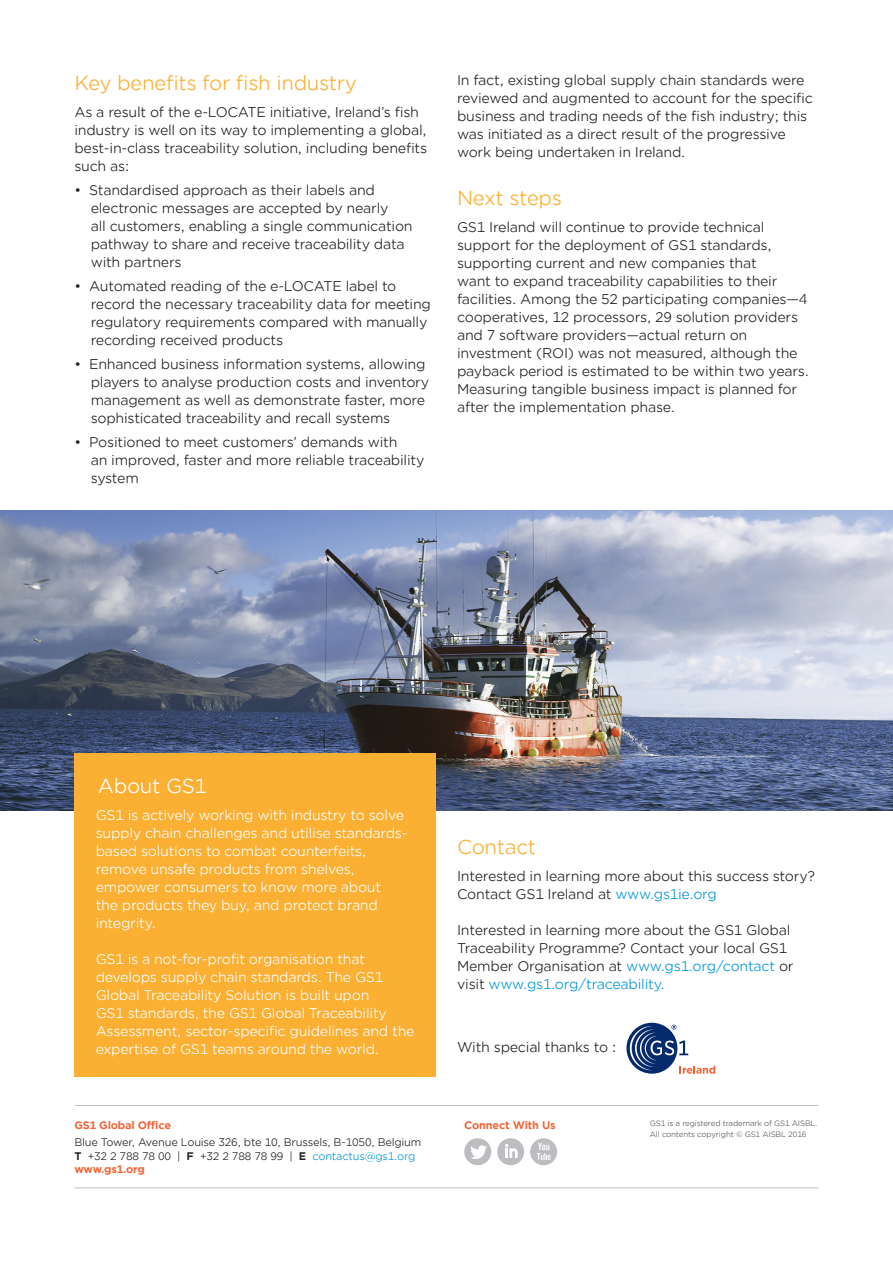
<style>
.page{position:relative;width:893px;height:1263px;background:#fff}
.page>*{position:absolute;margin:0;border:0;box-sizing:border-box;transform-origin:0 0}
.t1{font:19.5px "Gotham Office";letter-spacing:-.02em;color:#fbb033}
.t2{font:19.5px "Gotham Office";letter-spacing:-.02em;color:#fff}
.t3{font:13.5px/18px "Gotham Office";letter-spacing:-.02em;color:#231f20}
.t4{font:13.5px/18px "Gotham Office";letter-spacing:-.02em;color:#fff}
.t5{font:10.5px/13.5px "Gotham Office";letter-spacing:-.02em;color:#231f20}
.t6{font:700 10.5px "Gotham Office";letter-spacing:-.02em;color:#f16232}
.t7{font:7.5px/10.5px "Gotham Office";letter-spacing:-.02em;color:#57585a}
.s1{font-weight:700}
.s2{color:#0095d9}
.s3{font-weight:700;color:#f16232}
</style>
<div class="page">
<img style="left:0;top:510px;width:893px;height:300px">
<div style="left:464px;top:1138px;width:27px;height:27px;background:#bcbdc0;border-radius:50%"></div>
<svg style="left:470px;top:1145px;width:17px;height:14px"></svg>
<div style="left:497px;top:1138px;width:27px;height:27px;background:#bcbdc0;border-radius:50%"></div>
<svg style="left:505px;top:1144px;width:13px;height:14px"></svg>
<div style="left:530px;top:1138px;width:27px;height:27px;background:#bcbdc0;border-radius:50%"></div>
<svg style="left:537px;top:1143px;width:13px;height:17px"></svg>
<hr style="left:74px;top:1105px;width:744px;height:1px;background:#bcbdc0">
<hr style="left:74px;top:1187px;width:744px;height:1px;background:#bcbdc0">
<div style="left:74px;top:754px;width:362px;height:323px;background:#fbb033"></div>
<svg style="left:626px;top:1023px;width:51px;height:51px"></svg>
<svg style="left:630px;top:1025px;width:85px;height:49px"></svg>
<h1 class="t1" style="left:74px;top:70px;width:284px">Key benefits for fish industry</h1>
<p class="t3" style="left:74px;top:103px;width:354px">As a result of the e-LOCATE initiative, Ireland’s fish industry is well on its way to implementing a global, best-in-class traceability solution, including benefits such as:</p>
<p class="t3" style="left:91px;top:181px;width:323px;text-indent:-16px">• Standardised approach as their labels and electronic messages are accepted by nearly<br>all customers, enabling a single communication pathway to share and receive traceability data with partners</p>
<p class="t3" style="left:91px;top:277px;width:342px;text-indent:-16px">• Automated reading of the e-LOCATE label to record the necessary traceability data for meeting regulatory requirements compared with manually recording received products</p>
<p class="t3" style="left:91px;top:355px;width:340px;text-indent:-16px">• Enhanced business information systems, allowing players to analyse production costs and inventory management as well as demonstrate faster, more sophisticated traceability and recall systems</p>
<p class="t3" style="left:91px;top:433px;width:335px;text-indent:-16px">• Positioned to meet customers’ demands with<br>an improved, faster and more reliable traceability system</p>
<p class="t3" style="left:457px;top:71px;width:357px">In fact, existing global supply chain standards were reviewed and augmented to account for the specific business and trading needs of the fish industry; this was initiated as a direct result of the progressive work being undertaken in Ireland.</p>
<h1 class="t1" style="left:457px;top:185px;width:106px">Next steps</h1>
<p class="t3" style="left:457px;top:218px;width:353px">GS1 Ireland will continue to provide technical support for the deployment of GS1 standards, supporting current and new companies that<br>want to expand traceability capabilities to their facilities. Among the 52 participating companies—4 cooperatives, 12 processors, 29 solution providers and 7 software providers—actual return on investment (ROI) was not measured, although the payback period is estimated to be within two years.<br>Measuring tangible business impact is planned for after the implementation phase.</p>
<h1 class="t2" style="left:98px;top:772px;width:110px">About GS1</h1>
<p class="t4" style="left:96px;top:805px;width:313px">GS1 is actively working with industry to solve supply chain challenges and utilise standards&shy;based solutions to combat counterfeits, remove unsafe products from shelves, empower consumers to know more about<br>the products they buy, and protect brand integrity.</p>
<p class="t4" style="left:96px;top:949px;width:320px">GS1 is a not-for-profit organisation that develops supply chain standards. The GS1<br>Global Traceability Solution is built upon<br>GS1 standards, the GS1 Global Traceability Assessment, sector-specific guidelines and the expertise of GS1 teams around the world.</p>
<p class="t6" style="left:74px;top:1117px;width:98px">GS1 Global Office</p>
<p class="t5" style="left:74px;top:1135px;width:348px">Blue Tower, Avenue Louise 326, bte 10, Brussels, B-1050, Belgium<br><span class="s1">T</span> +32 2 788 78 00 | <span class="s1">F</span> +32 2 788 78 99 | <span class="s1">E</span> <span class="s2">contactus@gs1.org </span><span class="s3">www.gs1.org</span></p>
<h1 class="t1" style="left:457px;top:834px;width:80px">Contact</h1>
<p class="t3" style="left:457px;top:867px;width:359px">Interested in learning more about this success story?<br>Contact GS1 Ireland at <span class="s2">www.gs1ie.org</span></p>
<p class="t3" style="left:457px;top:921px;width:338px">Interested in learning more about the GS1 Global Traceability Programme? Contact your local GS1<br>Member Organisation at <span class="s2">www.gs1.org/contact</span> or visit <span class="s2">www.gs1.org/traceability.</span></p>
<p class="t3" style="left:457px;top:1037px;width:161px">With special thanks to :</p>
<p class="t6" style="left:464px;top:1117px;width:93px">Connect With Us</p>
<p class="t7" style="left:650px;top:1118px;width:169px">GS1 is a registered trademark of GS1 AISBL.<br>All contents copyright © GS1 AISBL 2016</p>
</div>
